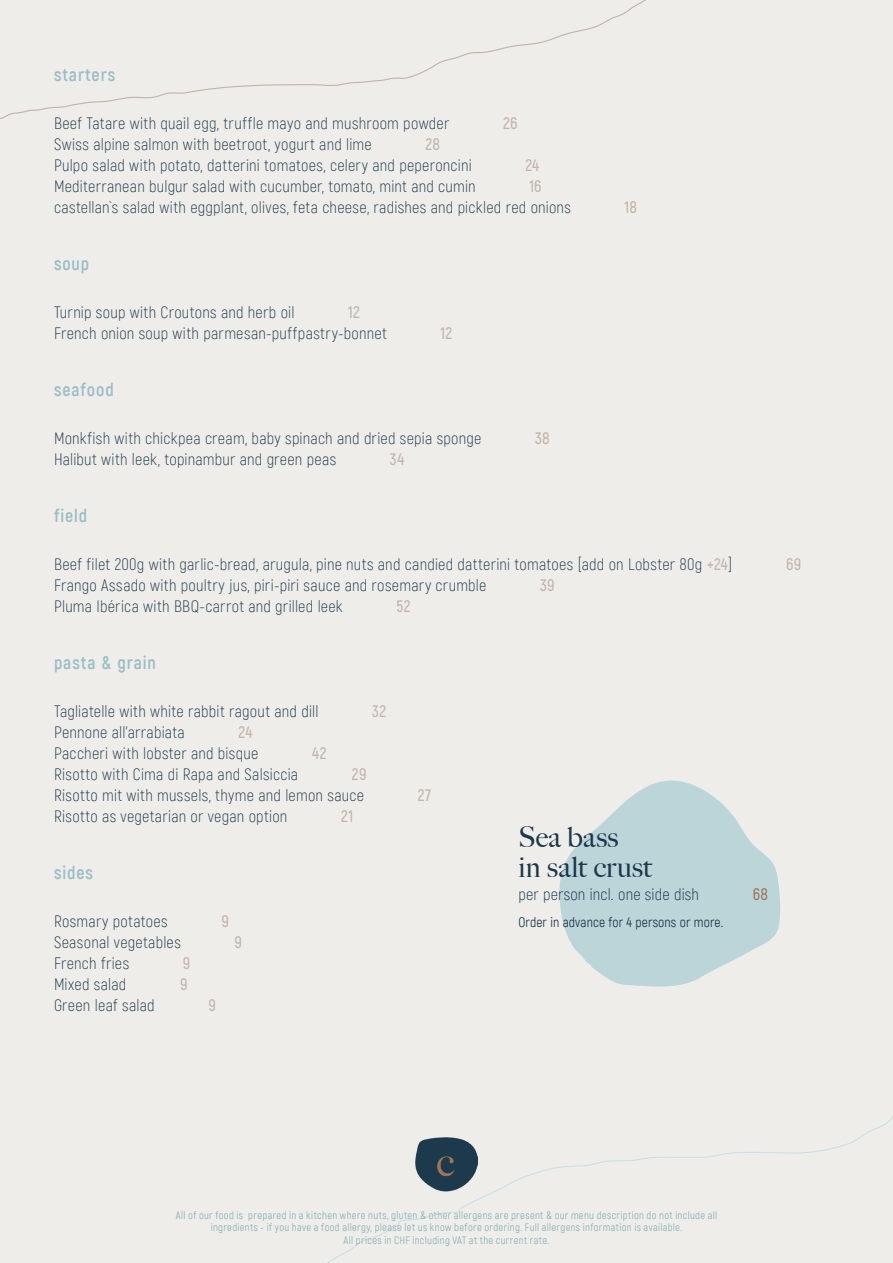
<style>
.page{position:relative;width:893px;height:1263px;background:#efedea}
.page>*{position:absolute;margin:0;border:0;box-sizing:border-box;transform-origin:0 0}
.t1{font:500 28.5px/30px "Big Caslon";letter-spacing:.005em;color:#1a374b}
.t2{font:700 18px "Akrobat";letter-spacing:.05em;color:#99bdc6}
.t3{font:300 16.5px "Akrobat";letter-spacing:.015em;color:#223e4f}
.t4{font:600 16.5px "Akrobat";letter-spacing:.025em;color:#c1b3aa}
.t5{font:300 16.5px "Akrobat";letter-spacing:.01em;color:#1a374b}
.t6{font:600 16.5px "Akrobat";color:#a0755a}
.t7{font:13.5px "Akrobat";letter-spacing:.01em;color:#1a374b}
.t8{font:10.5px/12.6px "Akrobat";letter-spacing:.035em;color:#84b1b5;text-align:center}
.s1{font-weight:600;color:#c1b3aa}
</style>
<div class="page">
<svg style="left:0;top:0;width:646px;height:119px"></svg>
<svg style="left:327px;top:1116px;width:566px;height:147px"></svg>
<svg style="left:559px;top:780px;width:222px;height:207px;fill:#bbd5d8"></svg>
<p class="t2" style="left:54px;top:63px;width:63px">starters</p>
<p class="t3" style="left:54px;top:113px;width:397px">Beef Tatare with quail egg, truffle mayo and mushroom powder</p>
<p class="t4" style="left:503px;top:113px;width:16px">26</p>
<p class="t3" style="left:54px;top:134px;width:319px">Swiss alpine salmon with beetroot, yogurt and lime</p>
<p class="t4" style="left:425px;top:134px;width:16px">28</p>
<p class="t3" style="left:54px;top:155px;width:419px">Pulpo salad with potato, datterini tomatoes, celery and peperoncini</p>
<p class="t4" style="left:525px;top:155px;width:15px">24</p>
<p class="t3" style="left:54px;top:176px;width:423px">Mediterranean bulgur salad with cucumber, tomato, mint and cumin</p>
<p class="t4" style="left:529px;top:176px;width:14px">16</p>
<p class="t3" style="left:54px;top:197px;width:518px">castellan`s salad with eggplant, olives, feta cheese, radishes and pickled red onions</p>
<p class="t4" style="left:625px;top:197px;width:14px">18</p>
<p class="t2" style="left:54px;top:252px;width:37px">soup</p>
<p class="t3" style="left:54px;top:302px;width:242px">Turnip soup with Croutons and herb oil</p>
<p class="t4" style="left:348px;top:302px;width:13px">12</p>
<p class="t3" style="left:54px;top:323px;width:334px">French onion soup with parmesan-puffpastry-bonnet</p>
<p class="t4" style="left:440px;top:323px;width:13px">12</p>
<p class="t2" style="left:54px;top:378px;width:61px">seafood</p>
<p class="t3" style="left:54px;top:428px;width:429px">Monkfish with chickpea cream, baby spinach and dried sepia sponge</p>
<p class="t4" style="left:535px;top:428px;width:16px">38</p>
<p class="t3" style="left:54px;top:449px;width:284px">Halibut with leek, topinambur and green peas</p>
<p class="t4" style="left:390px;top:449px;width:16px">34</p>
<p class="t2" style="left:54px;top:504px;width:35px">field</p>
<p class="t3" style="left:54px;top:554px;width:680px">Beef filet 200g with garlic-bread, arugula, pine nuts and candied datterini tomatoes [add on Lobster 80g <span class="s1">+24</span>]</p>
<p class="t4" style="left:786px;top:554px;width:17px">69</p>
<p class="t3" style="left:54px;top:575px;width:434px">Frango Assado with poultry jus, piri-piri sauce and rosemary crumble</p>
<p class="t4" style="left:540px;top:575px;width:16px">39</p>
<p class="t3" style="left:54px;top:596px;width:290px">Pluma Ibérica with BBQ-carrot and grilled leek</p>
<p class="t4" style="left:396px;top:596px;width:16px">52</p>
<p class="t2" style="left:54px;top:651px;width:103px">pasta &amp; grain</p>
<p class="t3" style="left:54px;top:701px;width:266px">Tagliatelle with white rabbit ragout and dill</p>
<p class="t4" style="left:372px;top:701px;width:16px">32</p>
<p class="t3" style="left:54px;top:722px;width:132px">Pennone all’arrabiata</p>
<p class="t4" style="left:238px;top:722px;width:15px">24</p>
<p class="t3" style="left:54px;top:743px;width:206px">Paccheri with lobster and bisque</p>
<p class="t4" style="left:312px;top:743px;width:16px">42</p>
<p class="t3" style="left:54px;top:764px;width:246px">Risotto with Cima di Rapa and Salsiccia</p>
<p class="t4" style="left:352px;top:764px;width:16px">29</p>
<p class="t3" style="left:54px;top:785px;width:312px">Risotto mit with mussels, thyme and lemon sauce</p>
<p class="t4" style="left:418px;top:785px;width:15px">27</p>
<p class="t3" style="left:54px;top:806px;width:235px">Risotto as vegetarian or vegan option</p>
<p class="t4" style="left:341px;top:806px;width:14px">21</p>
<p class="t2" style="left:54px;top:861px;width:41px">sides</p>
<p class="t3" style="left:54px;top:911px;width:115px">Rosmary potatoes</p>
<p class="t4" style="left:221px;top:911px;width:9px">9</p>
<p class="t3" style="left:54px;top:932px;width:128px">Seasonal vegetables</p>
<p class="t4" style="left:235px;top:932px;width:9px">9</p>
<p class="t3" style="left:54px;top:953px;width:77px">French fries</p>
<p class="t4" style="left:183px;top:953px;width:9px">9</p>
<p class="t3" style="left:54px;top:974px;width:74px">Mixed salad</p>
<p class="t4" style="left:180px;top:974px;width:9px">9</p>
<p class="t3" style="left:54px;top:995px;width:102px">Green leaf salad</p>
<p class="t4" style="left:208px;top:995px;width:9px">9</p>
<h1 class="t1" style="left:518px;top:821px;width:135px">Sea bass<br>in salt crust</h1>
<p class="t5" style="left:518px;top:884px;width:182px">per person incl. one side dish</p>
<p class="t6" style="left:753px;top:884px;width:17px">68</p>
<p class="t7" style="left:518px;top:914px;width:206px">Order in advance for 4 persons or more.</p>
<p class="t8" style="left:176px;top:1209px;width:543px">All of our food is prepared in a kitchen where nuts, gluten &amp; other allergens are present &amp; our menu description do not include all ingredients - if you have a food allergy, please let us know before ordering. Full allergens information is available.<br>All prices in CHF including VAT at the current rate.</p>
</div>
